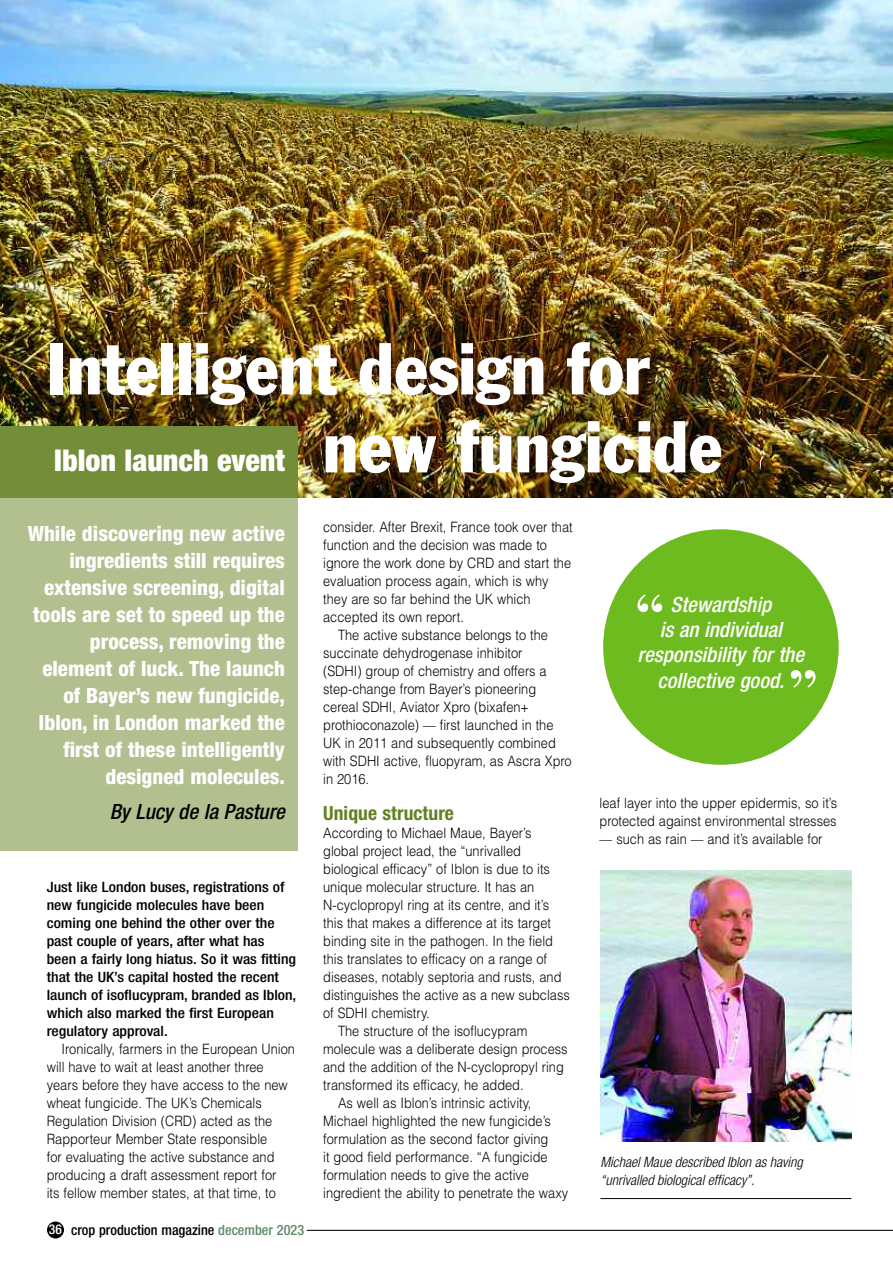
<style>
.page{position:relative;width:893px;height:1263px;background:#fff}
.page>*{position:absolute;margin:0;border:0;box-sizing:border-box;transform-origin:0 0}
.t1{font:condensed 72px/78px "Franklin Gothic";color:#fff}
.t2{font:700 54px "Bodoni BT";color:#fff}
.t3{font:900 condensed 30px "Helvetica Neue";color:#fff}
.t4{font:800 condensed 21px/27px "Helvetica Neue";color:#fff;text-align:right}
.t5{font:italic 500 condensed 21px/25.2px "Helvetica Neue";color:#fff;text-align:center}
.t6{font:italic 500 condensed 21px "Helvetica Neue";color:#000}
.t7{font:700 condensed 19.5px "Helvetica Neue";letter-spacing:.005em;color:#648022}
.t8{font:300 14.25px/18px "Helvetica";color:#000;scale:.9 1}
.t9{font:500 condensed 14.25px/18px "Helvetica Neue";color:#000;scale:1.1 1}
.t10{font:italic 300 condensed 14.25px/18px "Helvetica Neue";color:#000}
.t11{font:500 condensed 14.25px "Helvetica Neue";color:#000}
.s1{font-size:13.5px;color:#fff}
.s2{color:#60896c}
</style>
<div class="page">
<img style="left:0;top:0;width:893px;height:498px">
<div style="left:0;top:427px;width:298px;height:73px;background:#748d38"></div>
<div style="left:0;top:498px;width:298px;height:352px;background:#b2c090"></div>
<div style="left:603px;top:529px;width:236px;height:236px;background:#6ebb20;border-radius:50%"></div>
<img style="left:600px;top:870px;width:251px;height:272px">
<hr style="left:600px;top:1198px;width:251px;height:1px;background:#000">
<div style="left:47px;top:1221px;width:17px;height:17px;background:#000;border-radius:50%"></div>
<hr style="left:307px;top:1230px;width:586px;height:1px;background:#000">
<h1 class="t1" style="left:323px;top:335px;width:401px;text-indent:-276px">Intelligent design for new fungicide</h1>
<h3 class="t3" style="left:54px;top:450px;width:232px">Iblon launch event</h3>
<p class="t4" style="left:28px;top:521px;width:259px">While discovering new active ingredients still requires extensive screening, digital tools are set to speed up the process, removing the element of luck. The launch of Bayer’s new fungicide,<br>Iblon, in London marked the first of these intelligently designed molecules.</p>
<h3 class="t6" style="left:110px;top:804px;width:177px">By Lucy de la Pasture</h3>
<p class="t9" style="left:47px;top:879px;width:228px">Just like London buses, registrations of new fungicide molecules have been coming one behind the other over the past couple of years, after what has been a fairly long hiatus. So it was fitting that the UK’s capital hosted the recent launch of isoflucypram, branded as Iblon, which also marked the first European regulatory approval.</p>
<p class="t8" style="left:47px;top:1040px;width:277px;text-indent:15px">Ironically, farmers in the European Union will have to wait at least another three years before they have access to the new wheat fungicide. The UK’s Chemicals Regulation Division (CRD) acted as the Rapporteur Member State responsible<br>for evaluating the active substance and producing a draft assessment report for<br>its fellow member states, at that time, to</p>
<p class="t11" style="left:49px;top:1225px;width:257px"><span class="s1">36</span> crop production magazine <span class="s2">december 2023</span></p>
<p class="t8" style="left:323px;top:518px;width:279px">consider. After Brexit, France took over that</p>
<p class="t8" style="left:323px;top:536px;width:250px">function and the decision was made to</p>
<p class="t8" style="left:323px;top:554px;width:277px">ignore the work done by CRD and start the</p>
<p class="t8" style="left:323px;top:572px;width:252px">evaluation process again, which is why</p>
<p class="t8" style="left:323px;top:590px;width:232px">they are so far behind the UK which</p>
<p class="t8" style="left:323px;top:608px;width:158px">accepted its own report.</p>
<p class="t8" style="left:338px;top:626px;width:235px">The active substance belongs to the</p>
<p class="t8" style="left:323px;top:644px;width:223px">succinate dehydrogenase inhibitor</p>
<p class="t8" style="left:323px;top:662px;width:250px">(SDHI) group of chemistry and offers a</p>
<p class="t8" style="left:323px;top:680px;width:238px">step-change from Bayer’s pioneering</p>
<p class="t8" style="left:323px;top:698px;width:230px">cereal SDHI, Aviator Xpro (bixafen+</p>
<p class="t8" style="left:323px;top:716px;width:257px">prothioconazole) –– first launched in the</p>
<p class="t8" style="left:323px;top:734px;width:260px">UK in 2011 and subsequently combined</p>
<p class="t8" style="left:323px;top:752px;width:278px">with SDHI active, fluopyram, as Ascra Xpro</p>
<p class="t8" style="left:323px;top:770px;width:53px">in 2016.</p>
<h3 class="t7" style="left:323px;top:806px;width:132px">Unique structure</h3>
<p class="t8" style="left:323px;top:824px;width:233px">According to Michael Maue, Bayer’s</p>
<p class="t8" style="left:323px;top:842px;width:221px">global project lead, the “unrivalled</p>
<p class="t8" style="left:323px;top:860px;width:253px">biological efficacy” of Iblon is due to its</p>
<p class="t8" style="left:323px;top:878px;width:236px">unique molecular structure. It has an</p>
<p class="t8" style="left:323px;top:896px;width:253px">N-cyclopropyl ring at its centre, and it’s</p>
<p class="t8" style="left:323px;top:914px;width:255px">this that makes a difference at its target</p>
<p class="t8" style="left:323px;top:932px;width:257px">binding site in the pathogen. In the field</p>
<p class="t8" style="left:323px;top:950px;width:250px">this translates to efficacy on a range of</p>
<p class="t8" style="left:323px;top:968px;width:266px">diseases, notably septoria and rusts, and</p>
<p class="t8" style="left:323px;top:986px;width:276px">distinguishes the active as a new subclass</p>
<p class="t8" style="left:323px;top:1004px;width:120px">of SDHI chemistry.</p>
<p class="t8" style="left:338px;top:1022px;width:212px">The structure of the isoflucypram</p>
<p class="t8" style="left:323px;top:1040px;width:273px">molecule was a deliberate design process</p>
<p class="t8" style="left:323px;top:1058px;width:269px">and the addition of the N-cyclopropyl ring</p>
<p class="t8" style="left:323px;top:1076px;width:224px">transformed its efficacy, he added.</p>
<p class="t8" style="left:338px;top:1094px;width:216px">As well as Iblon’s intrinsic activity,</p>
<p class="t8" style="left:323px;top:1112px;width:255px">Michael highlighted the new fungicide’s</p>
<p class="t8" style="left:323px;top:1130px;width:252px">formulation as the second factor giving</p>
<p class="t8" style="left:323px;top:1148px;width:251px">it good field performance. “A fungicide</p>
<p class="t8" style="left:323px;top:1166px;width:230px">formulation needs to give the active</p>
<p class="t8" style="left:323px;top:1184px;width:274px">ingredient the ability to penetrate the waxy</p>
<h2 class="t2" style="left:634px;top:595px;width:32px">“</h2>
<h3 class="t5" style="left:638px;top:594px;width:168px">Stewardship<br>is an individual responsibility for the collective good.</h3>
<h2 class="t2" style="left:787px;top:671px;width:32px">”</h2>
<p class="t8" style="left:600px;top:794px;width:266px;text-align:justify">leaf layer into the upper epidermis, so it’s protected against environmental stresses –– such as rain –– and it’s available for</p>
<p class="t10" style="left:600px;top:1154px;width:204px">Michael Maue described Iblon as having “unrivalled biological efficacy”.</p>
</div>
